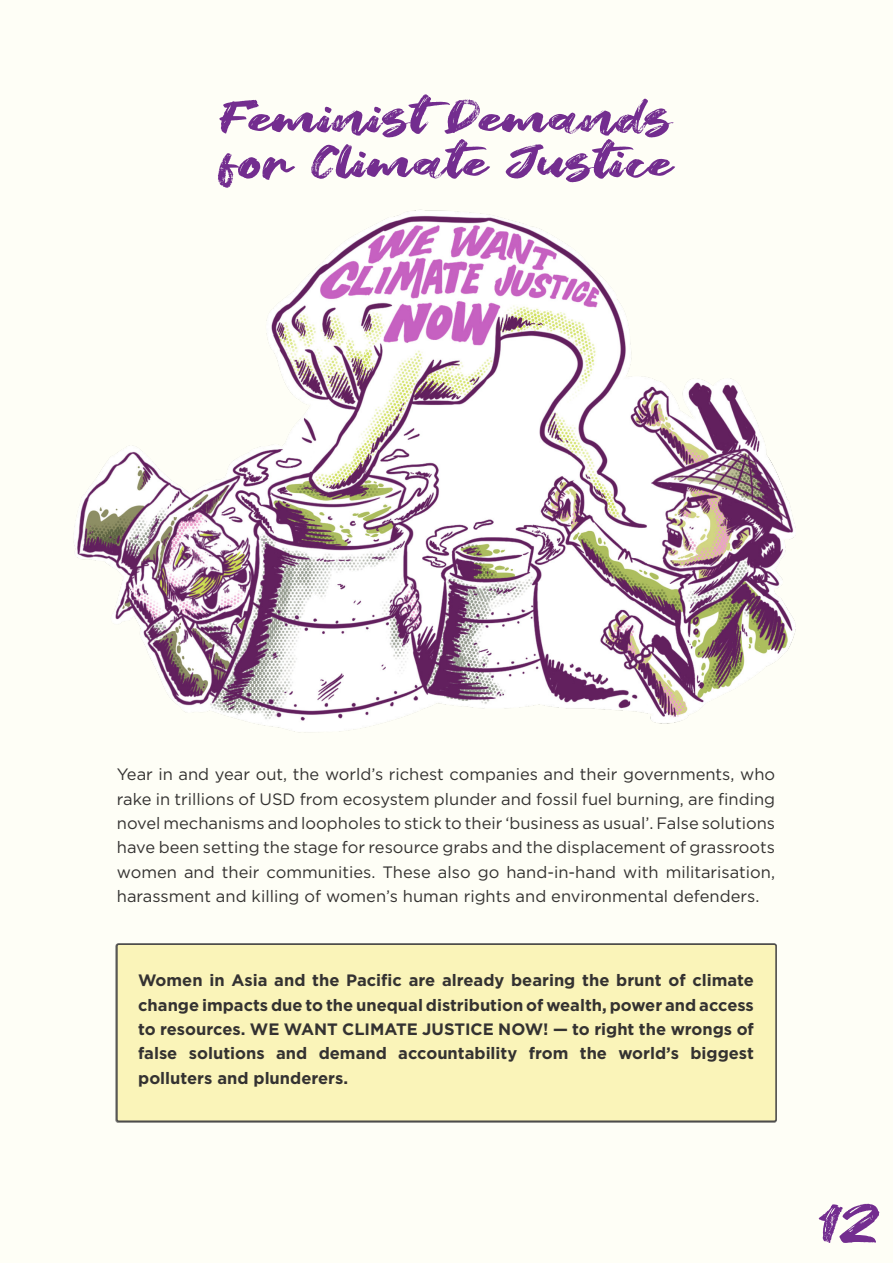
<style>
.page{position:relative;width:893px;height:1263px;background:#fefef6}
.page>*{position:absolute;margin:0;border:0;box-sizing:border-box;transform-origin:0 0}
.t1{font:60px "Hey October";color:#732d8f;scale:1.49 1}
.t2{font:44.1px/44.8px "Hey October";letter-spacing:.02em;color:#732d8f;scale:1.49 1}
.t3{font:16.5px/24.3px "Gotham";color:#343231;text-align:justify}
.t4{font:700 16.5px/24.3px "Gotham";color:#343231;text-align:justify}
</style>
<div class="page">
<div style="left:116px;top:943px;width:661px;height:179px;background:#faf4b9;border:2px solid #4d4c4b;border-radius:2px"></div>
<img style="left:74px;top:209px;width:722px;height:524px">
<h2 class="t2" style="left:220px;top:102px;width:305px">FeministDemands for Climate Justice</h2>
<p class="t3" style="left:117px;top:763px;width:660px">Year in and year out, the world’s richest companies and their governments, who rake in trillions of USD from ecosystem plunder and fossil fuel burning, are finding novel mechanisms and loopholes to stick to their ‘business as usual’. False solutions have been setting the stage for resource grabs and the displacement of grassroots women and their communities. These also go hand-in-hand with militarisation, harassment and killing of women’s human rights and environmental defenders.</p>
<p class="t4" style="left:138px;top:969px;width:617px">Women in Asia and the Pacific are already bearing the brunt of climate change impacts due to the unequal distribution of wealth, power and access to resources. WE WANT CLIMATE JUSTICE NOW! — to right the wrongs of false solutions and demand accountability from the world’s biggest polluters and plunderers.</p>
<h1 class="t1" style="left:819px;top:1193px;width:42px">12</h1>
</div>
